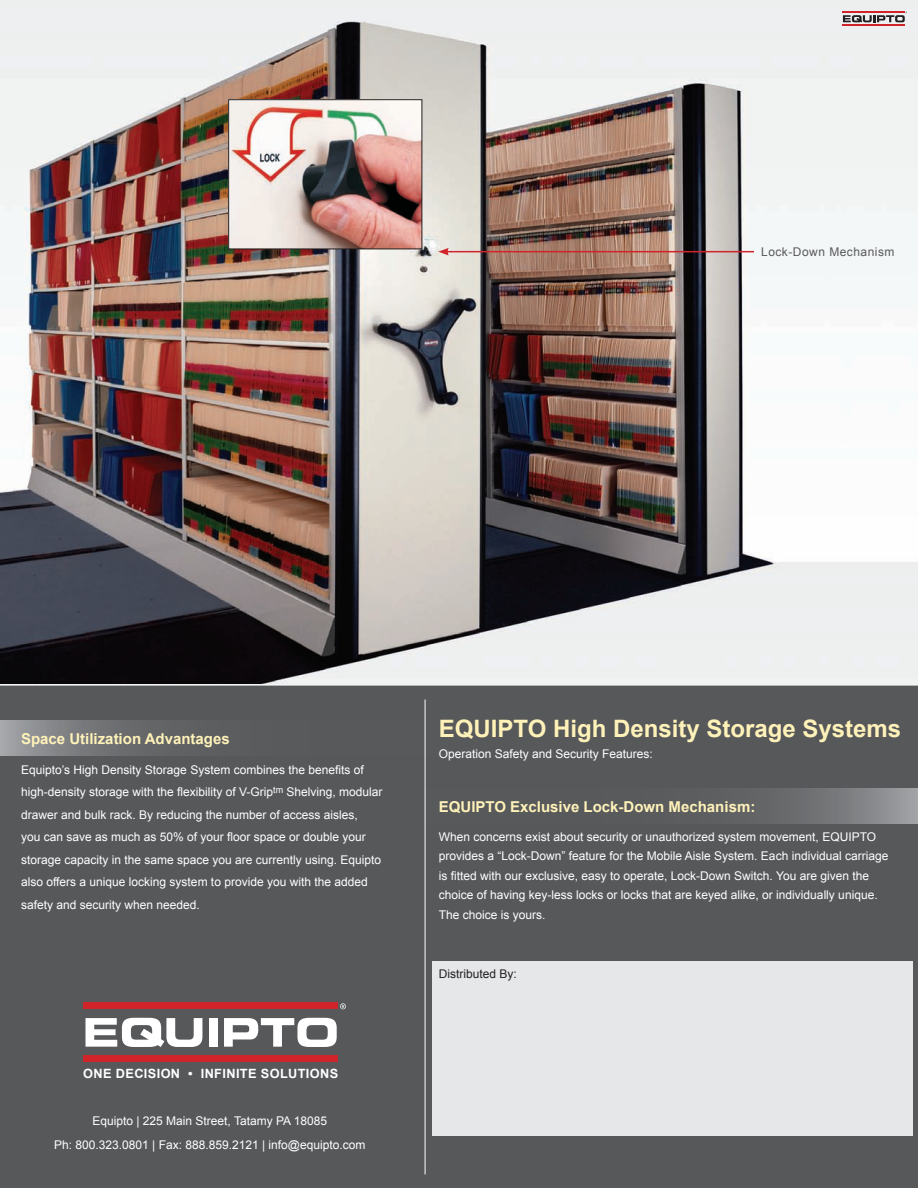
<style>
.page{position:relative;width:918px;height:1188px;background:#fff}
.page>*{position:absolute;margin:0;border:0;box-sizing:border-box;transform-origin:0 0}
.t1{font:700 24px "Arial";color:#fff2b9}
.t2{font:700 15px "Arial";color:#fff2b9}
.t3{font:700 12.75px "Arial";letter-spacing:.03em;color:#fff}
.t4{font:12px/22.5px "Arial";color:#fff}
.t5{font:12px "Arial";letter-spacing:.04em;color:#58595b}
.t6{font:12px "Arial";color:#231f20}
</style>
<div class="page">
<img style="left:0;top:0;width:918px;height:684px">
<hr style="left:842px;top:11px;width:63px;height:2px;background:#d1232a">
<hr style="left:842px;top:24px;width:63px;height:2px;background:#d1232a">
<svg style="left:843px;top:12px;width:64px;height:10px"></svg>
<div style="left:0;top:684px;width:918px;height:504px;background:#57585a"></div>
<svg style="left:424px;top:789px;width:494px;height:35px;background:#656668"></svg>
<svg style="left:0;top:720px;width:479px;height:35px;background:#666769"></svg>
<hr style="left:425px;top:700px;width:1px;height:474px;background:#fff">
<img style="left:230px;top:101px;width:190px;height:146px">
<div style="left:228px;top:99px;width:194px;height:150px;border:1px solid #231f20"></div>
<hr style="left:446px;top:251px;width:308px;height:1px;background:#d1232a">
<svg style="left:438px;top:248px;width:11px;height:8px"></svg>
<div style="left:83px;top:1003px;width:254px;height:6px;background:#d1232a"></div>
<div style="left:83px;top:1055px;width:254px;height:7px;background:#d1232a"></div>
<svg style="left:85px;top:1018px;width:117px;height:29px"></svg>
<div style="left:209px;top:1018px;width:9px;height:29px;background:#fff"></div>
<svg style="left:224px;top:1018px;width:113px;height:29px"></svg>
<svg style="left:340px;top:1003px;width:6px;height:6px"></svg>
<div style="left:432px;top:961px;width:480px;height:175px;background:#e6e7e9"></div>
<p class="t5" style="left:761px;top:244px;width:135px">Lock-Down Mechanism</p>
<p class="t2" style="left:21px;top:728px;width:210px">Space Utilization Advantages</p>
<p class="t4" style="left:21px;top:759px;width:363px">Equipto’s High Density Storage System combines the benefits of high-density storage with the flexibility of V-Grip<sup>tm</sup> Shelving, modular drawer and bulk rack. By reducing the number of access aisles,<br>you can save as much as 50% of your floor space or double your storage capacity in the same space you are currently using. Equipto also offers a unique locking system to provide you with the added safety and security when needed.</p>
<p class="t3" style="left:83px;top:1065px;width:257px">ONE DECISION • INFINITE SOLUTIONS</p>
<p class="t4" style="left:54px;top:1109px;width:313px;line-height:24px;text-align:center">Equipto | 225 Main Street, Tatamy PA 18085<br>Ph: 800.323.0801 | Fax: 888.859.2121 | info@equipto.com</p>
<h1 class="t1" style="left:439px;top:712px;width:464px">EQUIPTO High Density Storage Systems</h1>
<p class="t4" style="left:439px;top:743px;width:216px">Operation Safety and Security Features:</p>
<p class="t2" style="left:439px;top:797px;width:318px">EQUIPTO Exclusive Lock-Down Mechanism:</p>
<p class="t4" style="left:439px;top:827px;width:451px;line-height:19.5px">When concerns exist about security or unauthorized system movement, EQUIPTO provides a “Lock-Down” feature for the Mobile Aisle System. Each individual carriage is fitted with our exclusive, easy to operate, Lock-Down Switch. You are given the choice of having key-less locks or locks that are keyed alike, or individually unique.<br>The choice is yours.</p>
<p class="t6" style="left:439px;top:966px;width:80px">Distributed By:</p>
</div>
